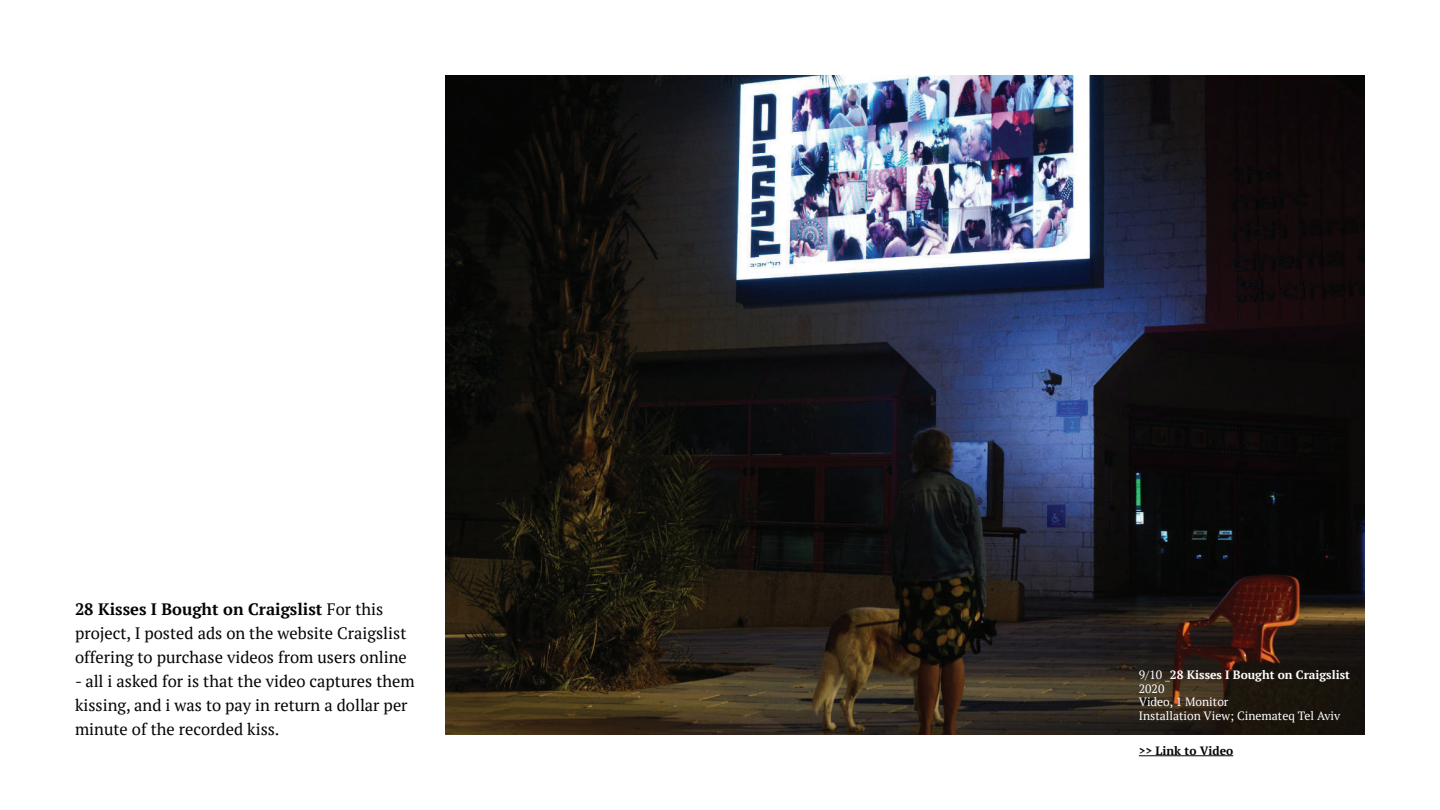
<style>
.page{position:relative;width:1440px;height:810px;background:#fff}
.page>*{position:absolute;margin:0;border:0;box-sizing:border-box;transform-origin:0 0}
.t1{font:16.5px/24px "PT Serif";color:#040503}
.t2{font:12px/13.5px "PT Serif";color:#fff}
.t3{font:700 12px "PT Serif";color:#040503}
.s1{font-weight:700}
</style>
<div class="page">
<img style="left:446px;top:75px;width:919px;height:660px">
<hr style="left:1139px;top:755px;width:94px;height:1px;background:#040503">
<p class="t1" style="left:75px;top:597px;width:333px"><span class="s1">28 Kisses I Bought on Craigslist</span> For this project I, posted ads on the website Craigslist offering to purchase videos from users online</p>
<p class="t1" style="left:75px;top:669px;width:341px">- all i asked for is that the video captures them kissing, and i was to pay in return a dollar per minute of the recorded kiss.</p>
<p class="t2" style="left:1139px;top:668px;width:213px">9/10 _<span class="s1">28 Kisses I Bought on Craigslist<br></span>2020<br>Video 1, Monitor<br>Installation View; Cinemateq Tel Aviv</p>
<p class="t3" style="left:1139px;top:743px;width:96px">&gt;&gt; Link to Video</p>
</div>
